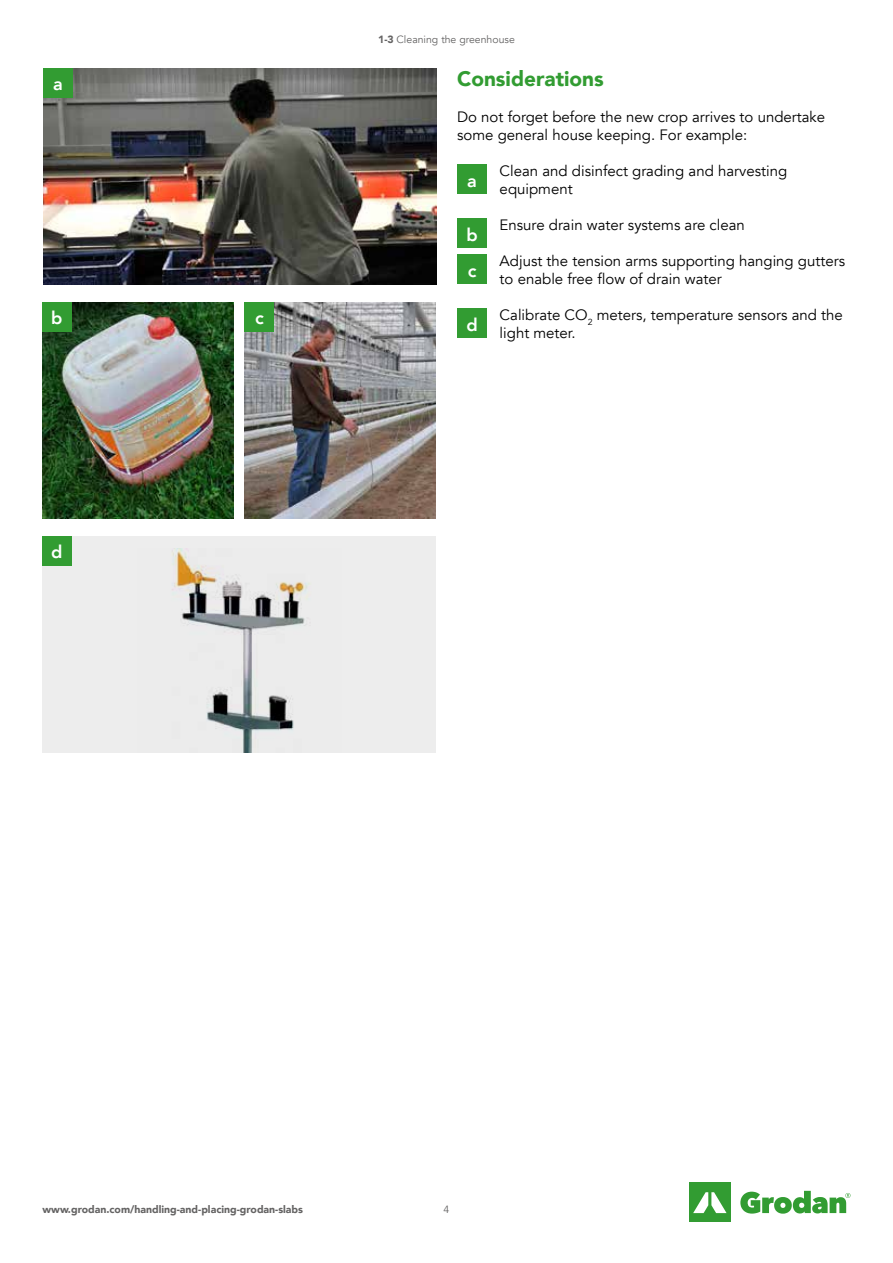
<style>
.page{position:relative;width:893px;height:1263px;background:#fff}
.page>*{position:absolute;margin:0;border:0;box-sizing:border-box;transform-origin:0 0}
.t1{font:900 21px "Avenir";color:#329c32}
.t2{font:800 18px/36px "Avenir";color:#fff}
.t3{font:15px/18px "Avenir";color:#000}
.t4{font:900 10.5px "Avenir";color:#646363}
.t5{font:10.5px "Avenir";color:#646363}
.s1{font-weight:900}
</style>
<div class="page">
<div style="left:689px;top:1182px;width:42px;height:40px;background:#329c32"></div>
<svg style="left:693px;top:1192px;width:33px;height:21px"></svg>
<svg style="left:740px;top:1191px;width:110px;height:23px"></svg>
<div style="left:457px;top:164px;width:30px;height:30px;background:#329c32"></div>
<div style="left:457px;top:218px;width:30px;height:30px;background:#329c32"></div>
<div style="left:457px;top:254px;width:30px;height:30px;background:#329c32"></div>
<div style="left:457px;top:308px;width:30px;height:30px;background:#329c32"></div>
<img style="left:43px;top:302px;width:191px;height:216px">
<div style="left:43px;top:536px;width:393px;height:216px;background:#ededed"></div>
<img style="left:172px;top:548px;width:138px;height:204px">
<img style="left:244px;top:302px;width:192px;height:216px">
<img style="left:43px;top:68px;width:393px;height:216px">
<div style="left:42px;top:302px;width:30px;height:30px;background:#329c32"></div>
<div style="left:42px;top:536px;width:30px;height:30px;background:#329c32"></div>
<div style="left:43px;top:68px;width:30px;height:30px;background:#329c32"></div>
<div style="left:244px;top:302px;width:30px;height:30px;background:#329c32"></div>
<p class="t2" style="left:53px;top:66px;width:11px">a</p>
<p class="t2" style="left:51px;top:300px;width:13px">b</p>
<p class="t2" style="left:51px;top:534px;width:13px">d</p>
<p class="t2" style="left:255px;top:300px;width:10px">c</p>
<p class="t5" style="left:378px;top:33px;width:138px"><span class="s1">1-3</span> Cleaning the greenhouse</p>
<h1 class="t1" style="left:457px;top:61px;width:148px">Considerations</h1>
<p class="t3" style="left:457px;top:108px;width:370px">Do not forget before the new crop arrives to undertake some general house keeping. For example:</p>
<p class="t3" style="left:500px;top:162px;width:289px">Clean and disinfect grading and harvesting equipment</p>
<p class="t3" style="left:500px;top:216px;width:247px">Ensure drain water systems are clean</p>
<p class="t3" style="left:500px;top:252px;width:347px">Adjust the tension arms supporting hanging gutters to enable free flow of drain water</p>
<p class="t3" style="left:500px;top:306px;width:345px">Calibrate CO<sub>2</sub> meters, temperature sensors and the light meter.</p>
<p class="t2" style="left:467px;top:162px;width:11px">a</p>
<p class="t2" style="left:466px;top:216px;width:13px">b c</p>
<p class="t2" style="left:466px;top:306px;width:13px">d</p>
<p class="t4" style="left:43px;top:1200px;width:262px">www.grodan.com/handling-and-placing-grodan-slabs</p>
<p class="t5" style="left:444px;top:1203px;width:7px">4</p>
</div>
